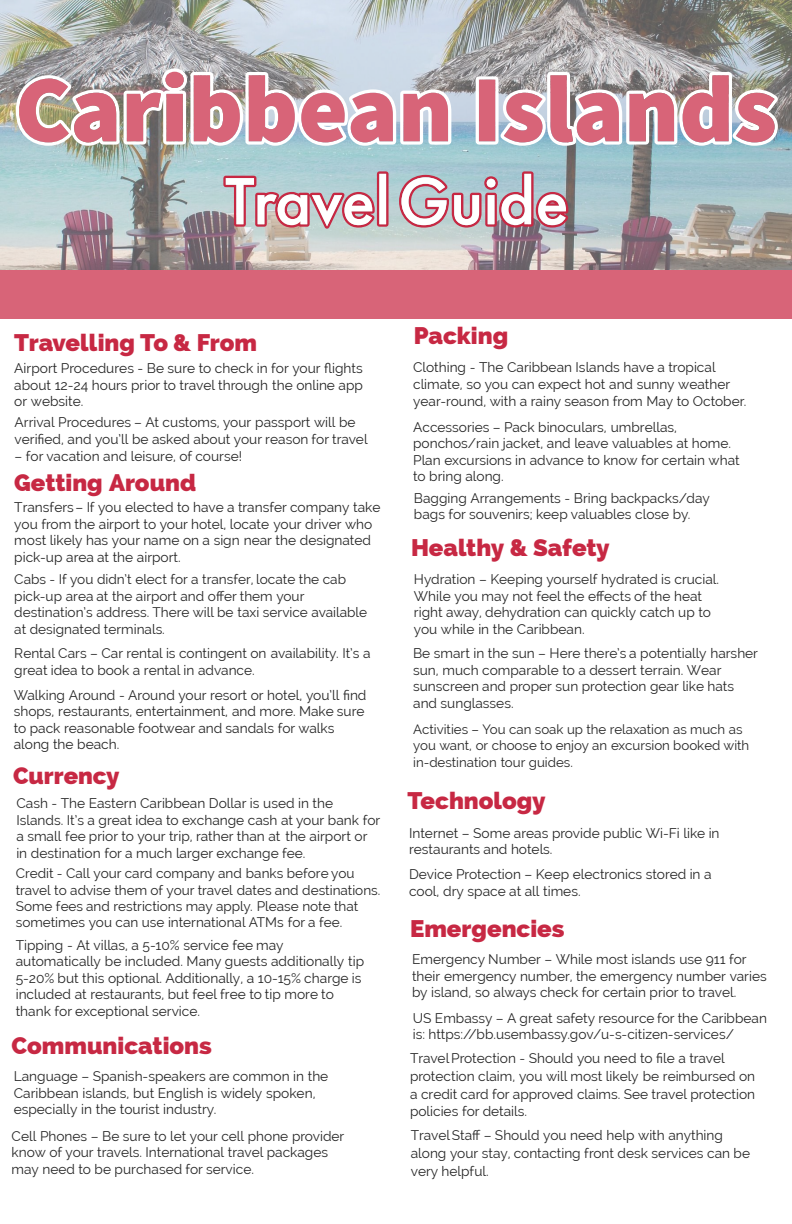
<style>
.page{position:relative;width:792px;height:1224px;background:#fff}
.page>*{position:absolute;margin:0;border:0;box-sizing:border-box;transform-origin:0 0}
.t1{font:800 24px "Raleway";color:#c72843}
.t2{font:800 23.9px "Raleway";color:#c72843}
.t3{font:800 23.8px "Raleway";color:#c72843}
.t4{font:13.7px/16.6px "Raleway";color:#262626}
.t5{font:13.6px/16.4px "Raleway";color:#262626}
.t6{font:13.3px/16px "Raleway";color:#262626}
</style>
<div class="page">
<div style="left:0;top:0;width:792px;height:289px;background:#fff;opacity:.36"></div>
<div style="left:0;top:270px;width:792px;height:49px;background:#d86478"></div>
<svg style="left:13px;top:65px;width:442px;height:84px;background:#c9a0a8"></svg>
<svg style="left:472px;top:69px;width:312px;height:80px"></svg>
<svg style="left:397px;top:169px;width:175px;height:62px"></svg>
<svg style="left:221px;top:169px;width:170px;height:68px"></svg>
<h1 class="t1" style="left:14px;top:329px;width:244px">Travelling To &amp; From</h1>
<p class="t4" style="left:14px;top:360px;width:350px;text-align:justify">Airport Procedures - Be sure to check in for your flights about 12-24 hours prior to travel through the online app or website.</p>
<p class="t4" style="left:15px;top:414px;width:355px">Arrival Procedures – At customs, your passport will be verified, and you’ll be asked about your reason for travel</p>
<p class="t4" style="left:15px;top:447px;width:229px">– for vacation and leisure, of course!</p>
<h2 class="t2" style="left:14px;top:468px;width:183px">Getting Around</h2>
<p class="t4" style="left:14px;top:499px;width:368px">Transfers– If you elected to have a transfer company take</p>
<p class="t4" style="left:14px;top:532px;width:358px">most likely has your name on a sign near the designated pick-up area at the airport.</p>
<p class="t4" style="left:14px;top:516px;width:360px">you from the airport to your hotel, locate your driver who</p>
<p class="t5" style="left:14px;top:571px;width:333px;text-indent:35px">- you didn’t elect for a transfer, locate the cab pick-up area at the airport and offer them your</p>
<p class="t5" style="left:14px;top:621px;width:152px">at designated terminals.</p>
<p class="t5" style="left:14px;top:571px;width:54px">Cabs If</p>
<p class="t5" style="left:14px;top:604px;width:354px">destination’s address. There will be taxi service available</p>
<p class="t4" style="left:14px;top:645px;width:358px">Rental Cars – Car rental is contingent on availability. It’s a great idea to book a rental in advance.</p>
<p class="t4" style="left:14px;top:686px;width:354px">Walking Around - Around your resort or hotel, you’ll find shops, restaurants, entertainment, and more. Make sure to pack reasonable footwear and sandals for walks along the beach.</p>
<h3 class="t3" style="left:13px;top:761px;width:108px">Currency</h3>
<p class="t4" style="left:16px;top:795px;width:365px">Cash - The Eastern Caribbean Dollar is used in the Islands. It’s a great idea to exchange cash at your bank for a small fee prior to your trip, rather than at the airport or in destination for a much larger exchange fee.</p>
<p class="t5" style="left:57px;top:865px;width:7px">-</p>
<p class="t5" style="left:16px;top:865px;width:340px">Credit Call your card company and banks before you</p>
<p class="t5" style="left:16px;top:898px;width:344px">Some fees and restrictions may apply. Please note that</p>
<p class="t5" style="left:16px;top:882px;width:366px">travel to advise them of your travel dates and destinations.</p>
<p class="t5" style="left:16px;top:914px;width:328px">sometimes you can use international ATMs for fee.</p>
<p class="t5" style="left:308px;top:914px;width:9px">a</p>
<p class="t4" style="left:16px;top:937px;width:350px">Tipping - At villas, a 5-10% service fee may automatically be included. Many guests additionally tip 5-20% but this optional. Additionally, a 10-15% charge is included at restaurants, but feel free to tip more to thank for exceptional service.</p>
<h1 class="t1" style="left:12px;top:1031px;width:202px">Communications</h1>
<p class="t4" style="left:14px;top:1068px;width:316px">Language – Spanish-speakers are common in the<br>Caribbean islands, but English is widely spoken, especially in the tourist industry.</p>
<p class="t4" style="left:12px;top:1127px;width:334px">Cell Phones – Be sure to let your cell phone provider know of your travels. International travel packages may need to be purchased for service.</p>
<h1 class="t1" style="left:414px;top:322px;width:96px">Packing</h1>
<p class="t4" style="left:413px;top:359px;width:335px;line-height:17.1px">Clothing - The Caribbean Islands have a tropical climate, so you can expect hot and sunny weather year-round, with a rainy season from May to October.</p>
<p class="t4" style="left:413px;top:418px;width:265px">Accessories – Pack binoculars, umbrellas,</p>
<p class="t4" style="left:413px;top:468px;width:92px">to bring along.</p>
<p class="t4" style="left:413px;top:435px;width:319px">ponchos/rain jacket, and leave valuables at home.</p>
<p class="t4" style="left:413px;top:451px;width:328px">Plan excursions in advance to know for certain what</p>
<p class="t4" style="left:414px;top:489px;width:297px">Bagging Arrangements - Bring backpacks/day</p>
<p class="t4" style="left:414px;top:506px;width:278px">bags for souvenirs; keep valuables close by.</p>
<h1 class="t1" style="left:411px;top:533px;width:200px">Healthy &amp; Safety</h1>
<p class="t4" style="left:414px;top:571px;width:307px">Hydration Keeping yourself hydrated is crucial.</p>
<p class="t4" style="left:414px;top:604px;width:299px">right away, dehydration can quickly catch up to</p>
<p class="t4" style="left:414px;top:571px;width:290px;text-indent:65px">–<br>While you may not feel the effects of the heat</p>
<p class="t4" style="left:414px;top:621px;width:172px">you while in the Caribbean.</p>
<p class="t4" style="left:413px;top:645px;width:346px">Be smart in the sun – Here there’s a potentially harsher</p>
<p class="t4" style="left:413px;top:662px;width:310px">sun, much comparable to a dessert terrain. Wear</p>
<p class="t4" style="left:413px;top:695px;width:102px">and sunglasses.</p>
<p class="t4" style="left:413px;top:678px;width:322px">sunscreen and proper sun protection gear like hats</p>
<p class="t6" style="left:413px;top:722px;width:338px">Activities – You can soak up the relaxation as much as you want, or choose to enjoy an excursion booked with in-destination tour guides.</p>
<h1 class="t1" style="left:407px;top:786px;width:140px">Technology</h1>
<p class="t4" style="left:409px;top:825px;width:312px">Internet – Some areas provide public Wi-Fi like in restaurants and hotels.</p>
<p class="t4" style="left:409px;top:866px;width:304px">Device Protection – Keep electronics stored in a cool, dry space at all times.</p>
<h1 class="t1" style="left:410px;top:914px;width:156px">Emergencies</h1>
<p class="t4" style="left:412px;top:951px;width:356px">Emergency Number – While most islands use 911 for their emergency number, the emergency number varies by island, so always check for certain prior to travel.</p>
<p class="t4" style="left:413px;top:1010px;width:356px">US Embassy – A great safety resource for the Caribbean is: https://bb.usembassy.gov/u-s-citizen-services/</p>
<p class="t4" style="left:410px;top:1050px;width:347px;line-height:17.7px">TravelProtection - Should you need to file a travel protection claim, you will most likely be reimbursed on a credit card for approved claims. See travel protection</p>
<p class="t4" style="left:411px;top:1127px;width:341px;line-height:17.7px">TravelStaff – Should you need help with anything along your stay, contacting front desk services can be very helpful.</p>
<p class="t4" style="left:410px;top:1103px;width:119px">policies for details.</p>
</div>
